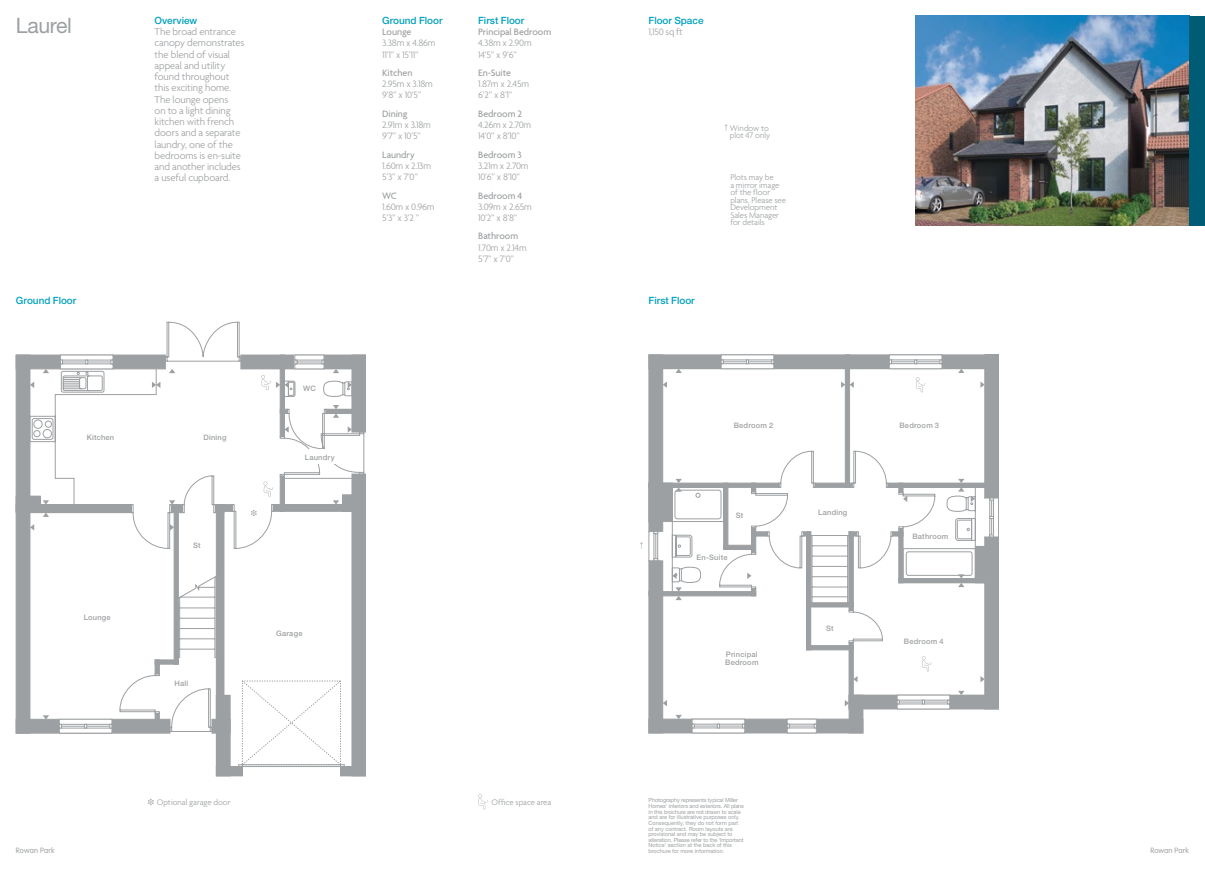
<style>
.page{position:relative;width:1205px;height:869px;background:#fff}
.page>*{position:absolute;margin:0;border:0;box-sizing:border-box;transform-origin:0 0}
.t1{font:21.25px "Helvetica Neue";letter-spacing:-.025em;color:#9da0a2}
.t2{font:300 10.62px/11.2px "Agenda";letter-spacing:-.005em;color:#9da0a2}
.t3{font:300 10px/11.2px "Agenda";letter-spacing:-.025em;color:#9da0a2}
.t4{font:500 10px "Agenda";letter-spacing:-.005em;color:#9da0a2}
.t5{font:500 10px "Helvetica Neue";letter-spacing:-.005em;color:#00a1be}
.t6{font:300 8.75px/7.5px "Agenda";letter-spacing:-.005em;color:#9da0a2}
.t7{font:500 7.5px/8px "Helvetica Neue";letter-spacing:.025em;color:#9da0a2}
.t8{font:300 7.5px "VAG Rounded";letter-spacing:.02em;color:#9da0a2}
.t9{font:5.62px/5.6px "Helvetica Neue";letter-spacing:-.005em;color:#9da0a2}
</style>
<div class="page">
<img style="left:915px;top:16px;width:274px;height:209px">
<svg style="left:478px;top:794px;width:10px;height:14px"></svg>
<div style="left:352px;top:355px;width:14px;height:77px;border:1px solid #9da0a2"></div>
<div style="left:352px;top:474px;width:14px;height:301px;background:#9da0a2"></div>
<div style="left:16px;top:355px;width:14px;height:378px;background:#9da0a2"></div>
<div style="left:241px;top:355px;width:125px;height:14px;border:1px solid #9da0a2"></div>
<div style="left:340px;top:766px;width:26px;height:9px;background:#9da0a2"></div>
<div style="left:216px;top:766px;width:26px;height:9px;background:#9da0a2"></div>
<div style="left:216px;top:766px;width:27px;height:9px;border:1px solid #9da0a2"></div>
<div style="left:216px;top:695px;width:14px;height:80px;background:#9da0a2"></div>
<div style="left:326px;top:409px;width:40px;height:4px;border:1px solid #9da0a2"></div>
<svg style="left:352px;top:354px;width:12px;height:120px"></svg>
<svg style="left:30px;top:321px;width:322px;height:445px"></svg>
<svg style="left:348px;top:381px;width:4px;height:7px"></svg>
<svg style="left:333px;top:369px;width:6px;height:4px"></svg>
<svg style="left:30px;top:381px;width:4px;height:7px"></svg>
<svg style="left:43px;top:369px;width:6px;height:4px"></svg>
<svg style="left:43px;top:500px;width:6px;height:4px"></svg>
<svg style="left:152px;top:381px;width:8px;height:7px"></svg>
<svg style="left:169px;top:369px;width:6px;height:4px"></svg>
<svg style="left:169px;top:500px;width:6px;height:4px"></svg>
<svg style="left:170px;top:524px;width:4px;height:6px"></svg>
<svg style="left:30px;top:524px;width:4px;height:6px"></svg>
<svg style="left:43px;top:512px;width:6px;height:4px"></svg>
<svg style="left:43px;top:715px;width:6px;height:4px"></svg>
<svg style="left:284px;top:426px;width:5px;height:6px"></svg>
<svg style="left:348px;top:426px;width:4px;height:6px"></svg>
<svg style="left:333px;top:405px;width:6px;height:12px"></svg>
<svg style="left:333px;top:500px;width:6px;height:4px"></svg>
<div style="left:297px;top:449px;width:50px;height:14px;background:#fff"></div>
<svg style="left:263px;top:481px;width:10px;height:15px"></svg>
<svg style="left:261px;top:375px;width:28px;height:15px"></svg>
<div style="left:985px;top:355px;width:13px;height:143px;background:#9da0a2"></div>
<div style="left:984px;top:354px;width:15px;height:144px;border:1px solid #9da0a2"></div>
<div style="left:984px;top:536px;width:15px;height:172px;border:1px solid #9da0a2"></div>
<div style="left:649px;top:354px;width:14px;height:177px;background:#9da0a2"></div>
<div style="left:649px;top:560px;width:14px;height:172px;background:#9da0a2"></div>
<div style="left:649px;top:355px;width:349px;height:13px;background:#9da0a2"></div>
<div style="left:649px;top:354px;width:350px;height:15px;border:1px solid #9da0a2"></div>
<div style="left:845px;top:354px;width:5px;height:133px;background:#9da0a2"></div>
<div style="left:888px;top:482px;width:111px;height:5px;border:1px solid #9da0a2"></div>
<svg style="left:672px;top:482px;width:46px;height:5px"></svg>
<div style="left:649px;top:482px;width:23px;height:39px;background:#9da0a2"></div>
<div style="left:975px;top:546px;width:24px;height:36px;border:1px solid #9da0a2"></div>
<svg style="left:648px;top:531px;width:14px;height:30px"></svg>
<svg style="left:889px;top:354px;width:53px;height:15px"></svg>
<svg style="left:721px;top:354px;width:53px;height:15px"></svg>
<svg style="left:997px;top:497px;width:2px;height:40px"></svg>
<svg style="left:718px;top:450px;width:279px;height:260px"></svg>
<svg style="left:662px;top:487px;width:323px;height:247px"></svg>
<svg style="left:980px;top:381px;width:5px;height:6px"></svg>
<svg style="left:958px;top:368px;width:6px;height:5px"></svg>
<svg style="left:841px;top:381px;width:13px;height:6px"></svg>
<svg style="left:663px;top:381px;width:4px;height:6px"></svg>
<svg style="left:675px;top:368px;width:7px;height:5px"></svg>
<svg style="left:747px;top:572px;width:4px;height:6px"></svg>
<svg style="left:672px;top:572px;width:4px;height:6px"></svg>
<svg style="left:675px;top:478px;width:7px;height:13px"></svg>
<svg style="left:845px;top:699px;width:4px;height:7px"></svg>
<svg style="left:663px;top:699px;width:4px;height:7px"></svg>
<svg style="left:675px;top:714px;width:7px;height:4px"></svg>
<svg style="left:675px;top:587px;width:7px;height:13px"></svg>
<svg style="left:903px;top:495px;width:4px;height:7px"></svg>
<svg style="left:971px;top:495px;width:4px;height:7px"></svg>
<svg style="left:958px;top:478px;width:6px;height:13px"></svg>
<svg style="left:853px;top:675px;width:4px;height:7px"></svg>
<svg style="left:980px;top:675px;width:5px;height:7px"></svg>
<svg style="left:958px;top:690px;width:6px;height:4px"></svg>
<svg style="left:958px;top:574px;width:6px;height:12px"></svg>
<svg style="left:916px;top:377px;width:9px;height:15px"></svg>
<svg style="left:922px;top:656px;width:9px;height:15px"></svg>
<div style="left:1189px;top:16px;width:16px;height:209px;background:#005c75"></div>
<svg style="left:251px;top:509px;width:6px;height:6px"></svg>
<h1 class="t1" style="left:16px;top:12px;width:57px">Laurel</h1>
<h3 class="t5" style="left:155px;top:14px;width:44px">Overview</h3>
<p class="t2" style="left:155px;top:26px;width:91px">The broad entrance canopy demonstrates the blend of visual appeal and utility found throughout this exciting home.<br>The lounge opens<br>on to a light dining kitchen with french doors and a separate laundry, one of the bedrooms is en-suite and another includes a useful cupboard.</p>
<h3 class="t7" style="left:193px;top:150px;width:9px">St</h3>
<h3 class="t5" style="left:382px;top:14px;width:62px">Ground Floor</h3>
<h3 class="t4" style="left:382px;top:26px;width:31px">Lounge</h3>
<h3 class="t3" style="left:382px;top:37px;width:55px">3.38m x 4.86m<br>11’1” x 15’11”</h3>
<h3 class="t4" style="left:382px;top:67px;width:32px">Kitchen</h3>
<h3 class="t3" style="left:382px;top:78px;width:52px">2.95m x 3.18m<br>9’8” x 10’5”</h3>
<h3 class="t4" style="left:382px;top:107px;width:27px">Dining</h3>
<h3 class="t3" style="left:382px;top:119px;width:50px">2.91m x 3.18m<br>9’7” x 10’5”</h3>
<h3 class="t4" style="left:382px;top:148px;width:34px">Laundry</h3>
<h3 class="t3" style="left:382px;top:160px;width:50px">1.60m x 2.13m<br>5’3” x 7’0”</h3>
<h3 class="t4" style="left:382px;top:189px;width:16px">WC</h3>
<h3 class="t3" style="left:382px;top:201px;width:54px">1.60m x 0.96m<br>5’3” x 3’2 ”</h3>
<h3 class="t5" style="left:478px;top:14px;width:48px">First Floor</h3>
<h3 class="t4" style="left:478px;top:26px;width:75px">Principal Bedroom</h3>
<h3 class="t3" style="left:478px;top:37px;width:55px">4.38m x 2.90m<br>14’5” x 9’6”</h3>
<h3 class="t4" style="left:478px;top:67px;width:34px">En-Suite</h3>
<h3 class="t3" style="left:478px;top:78px;width:52px">1.87m x 2.45m<br>6’2” x 8’1”</h3>
<h3 class="t4" style="left:478px;top:107px;width:45px">Bedroom 2</h3>
<h3 class="t3" style="left:478px;top:119px;width:55px">4.26m x 2.70m<br>14’0” x 8’10”</h3>
<h3 class="t4" style="left:478px;top:148px;width:45px">Bedroom 3</h3>
<h3 class="t3" style="left:478px;top:160px;width:52px">3.21m x 2.70m<br>10’6” x 8’10”</h3>
<h3 class="t4" style="left:478px;top:189px;width:46px">Bedroom 4</h3>
<h3 class="t3" style="left:478px;top:201px;width:55px">3.09m x 2.65m<br>10’2” x 8’8”</h3>
<h3 class="t4" style="left:478px;top:230px;width:42px">Bathroom</h3>
<h3 class="t3" style="left:478px;top:241px;width:50px">1.70m x 2.14m<br>5’7” x 7’0”</h3>
<h3 class="t5" style="left:648px;top:14px;width:56px">Floor Space</h3>
<h3 class="t3" style="left:648px;top:26px;width:36px">1,150 sq ft</h3>
<h3 class="t5" style="left:16px;top:294px;width:62px">Ground Floor</h3>
<h3 class="t5" style="left:648px;top:294px;width:48px">First Floor</h3>
<h3 class="t6" style="left:724px;top:124px;width:47px;text-align:right">† Window to plot 47 only</h3>
<h3 class="t6" style="left:730px;top:173px;width:57px">Plots may be<br>a mirror image of the floor plans. Please see<br>Development<br>Sales Manager for details</h3>
<h3 class="t7" style="left:87px;top:432px;width:29px">Kitchen</h3>
<h3 class="t7" style="left:203px;top:432px;width:25px">Dining</h3>
<h3 class="t7" style="left:193px;top:541px;width:9px">St</h3>
<h3 class="t7" style="left:303px;top:383px;width:14px">WC</h3>
<h3 class="t7" style="left:305px;top:452px;width:31px">Laundry</h3>
<h3 class="t6" style="left:640px;top:540px;width:5px">†</h3>
<h3 class="t7" style="left:734px;top:420px;width:41px">Bedroom 2</h3>
<h3 class="t7" style="left:899px;top:420px;width:41px">Bedroom 3</h3>
<h3 class="t7" style="left:736px;top:511px;width:9px">St</h3>
<h3 class="t7" style="left:818px;top:507px;width:31px">Landing</h3>
<h3 class="t7" style="left:912px;top:532px;width:37px">Bathroom</h3>
<h3 class="t7" style="left:84px;top:612px;width:28px">Lounge</h3>
<h3 class="t7" style="left:175px;top:678px;width:15px">Hall</h3>
<h3 class="t7" style="left:276px;top:628px;width:28px">Garage</h3>
<h3 class="t7" style="left:696px;top:552px;width:32px">En-Suite</h3>
<h3 class="t7" style="left:725px;top:649px;width:35px">Principal<br>Bedroom</h3>
<h3 class="t7" style="left:826px;top:623px;width:9px">St</h3>
<h3 class="t7" style="left:904px;top:636px;width:41px">Bedroom 4</h3>
<p class="t9" style="left:648px;top:797px;width:97px">Photography represents typical Miller Homes’ interiors and exteriors. All plans in this brochure are not drawn to scale and are for illustrative purposes only.<br>Consequently, they do not form part of any contract. Room layouts are provisional and may be subject to alteration. Please refer to the ‘Important Notice’ section at the back of this brochure for more information.</p>
<h3 class="t6" style="left:157px;top:798px;width:75px">Optional garage door</h3>
<h3 class="t6" style="left:491px;top:798px;width:61px">Office space area</h3>
<h3 class="t8" style="left:16px;top:845px;width:40px">Rowan Park</h3>
<h3 class="t8" style="left:1150px;top:845px;width:40px">Rowan Park</h3>
</div>
